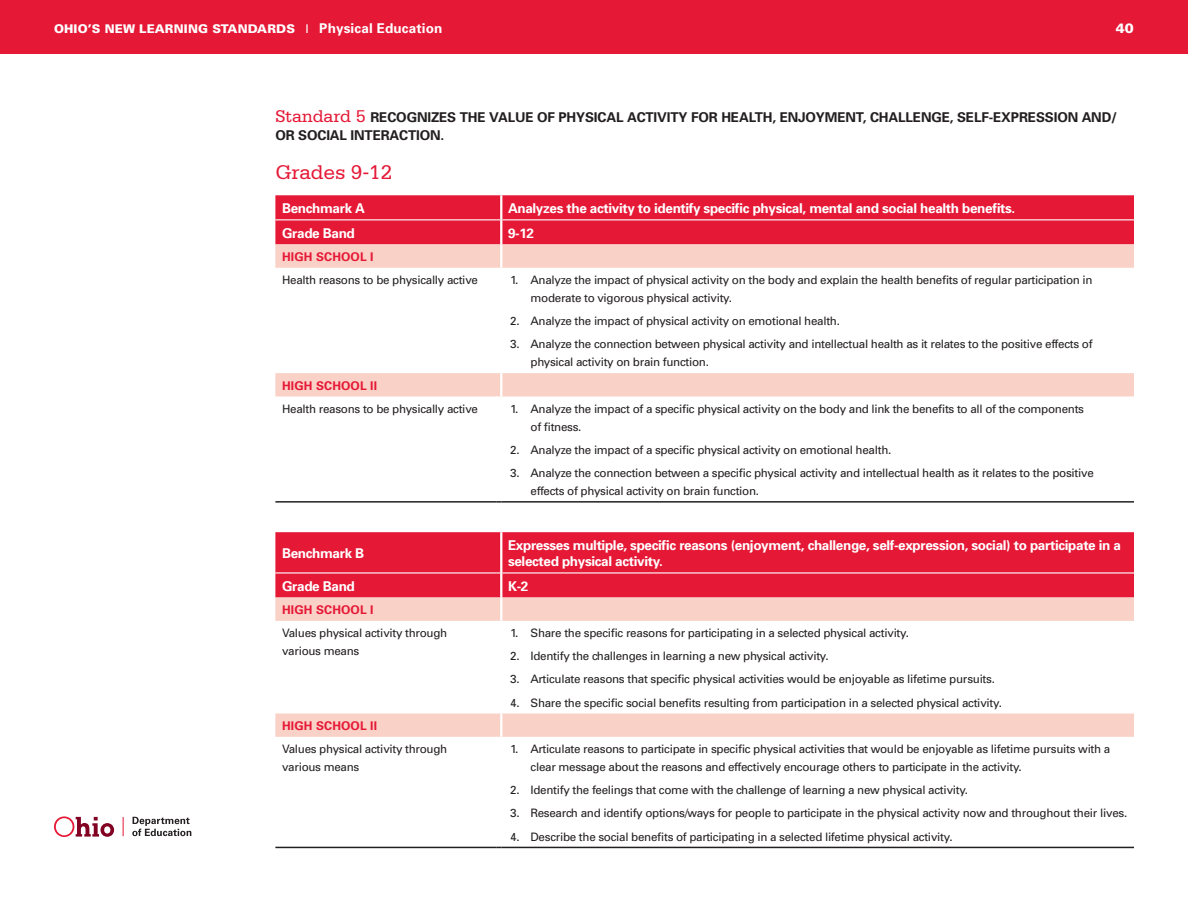
<style>
.page{position:relative;width:1188px;height:918px;background:#fff}
.page>*{position:absolute;margin:0;border:0;box-sizing:border-box;transform-origin:0 0}
.BHD{font:21px "Serifa";letter-spacing:-.01em;color:#e51836}
.BOD_w_space{font:700 13.5px/16.2px "Univers";letter-spacing:-.025em;color:#fff}
.AHD{font:700 13.5px/18px "Univers";letter-spacing:-.01em;color:#231f20}
.t1{font:900 13.5px "Univers LT Std";color:#fff}
.COLUMN_BHD{font:700 12px "Univers";letter-spacing:.01em;color:#e51836}
.t2{font:900 12px "Univers LT Std";letter-spacing:.01em;color:#fff}
.NUMBER{font:11.7px/18px "Univers";letter-spacing:-.025em;color:#231f20}
.s1{font-family:"Univers";font-weight:400}
.s2{font-family:"Univers";font-weight:700;font-size:13.5px}
.s3{font-family:"Serifa";font-weight:400;font-size:18px;color:#e51836}
</style>
<div class="page">
<div style="left:0;top:0;width:1188px;height:54px;background:#e51836"></div>
<svg style="left:54px;top:816px;width:60px;height:21px"></svg>
<svg style="left:123px;top:817px;width:1px;height:19px"></svg>
<svg style="left:132px;top:817px;width:59px;height:19px"></svg>
<svg style="left:275px;top:244px;width:859px;height:152px"></svg>
<hr style="left:496px;top:268px;width:2px;height:105px;background:#fff">
<div style="left:275px;top:195px;width:859px;height:49px;background:#e51836"></div>
<hr style="left:502px;top:219px;width:632px;height:1px;background:#fff">
<hr style="left:500px;top:195px;width:2px;height:25px;background:#fff">
<hr style="left:500px;top:220px;width:2px;height:24px;background:#fff">
<hr style="left:500px;top:244px;width:2px;height:24px;background:#fff">
<hr style="left:500px;top:373px;width:2px;height:23px;background:#fff">
<hr style="left:275px;top:501px;width:222px;height:2px;background:#231f20">
<hr style="left:501px;top:501px;width:633px;height:2px;background:#231f20">
<div style="left:275px;top:532px;width:859px;height:66px;background:#e51836"></div>
<svg style="left:275px;top:598px;width:859px;height:139px"></svg>
<hr style="left:496px;top:621px;width:2px;height:92px;background:#fff">
<hr style="left:275px;top:572px;width:222px;height:2px;background:#fff">
<hr style="left:502px;top:572px;width:632px;height:2px;background:#fff">
<hr style="left:500px;top:532px;width:2px;height:41px;background:#fff">
<hr style="left:500px;top:573px;width:2px;height:25px;background:#fff">
<hr style="left:500px;top:598px;width:2px;height:23px;background:#fff">
<hr style="left:500px;top:713px;width:2px;height:24px;background:#fff">
<hr style="left:275px;top:847px;width:222px;height:1px;background:#231f20">
<hr style="left:501px;top:847px;width:633px;height:1px;background:#231f20">
<p class="t2" style="left:54px;top:21px;width:390px">OHIO’S NEW LEARNING STANDARDS <span class="s1">I</span> <span class="s2">Physical Education</span></p>
<p class="t1" style="left:1116px;top:20px;width:20px">40</p>
<p class="AHD" style="left:275px;top:108px;width:843px"><span class="s3">Standard 5</span> RECOGNIZES THE VALUE OF PHYSICAL ACTIVITY FOR HEALTH, ENJOYMENT, CHALLENGE, SELF-EXPRESSION AND/<br>OR SOCIAL INTERACTION.</p>
<p class="BHD" style="left:275px;top:160px;width:118px">Grades 9-12</p>
<p class="BOD_w_space" style="left:282px;top:200px;width:84px">Benchmark A</p>
<p class="BOD_w_space" style="left:508px;top:200px;width:509px">Analyzes the activity to identify specific physical, mental and social health benefits.</p>
<p class="BOD_w_space" style="left:282px;top:224px;width:74px">Grade Band</p>
<p class="BOD_w_space" style="left:508px;top:224px;width:28px">9-12</p>
<p class="COLUMN_BHD" style="left:282px;top:249px;width:93px">HIGH SCHOOL I</p>
<p class="NUMBER" style="left:282px;top:271px;width:197px">Health reasons to be physically active</p>
<p class="NUMBER" style="left:531px;top:271px;width:564px;text-indent:-20px">1. Analyze the impact of physical activity on the body and explain the health benefits of regular participation in moderate to vigorous physical activity.</p>
<p class="NUMBER" style="left:510px;top:312px;width:331px">2. Analyze the impact of physical activity on emotional health.</p>
<p class="NUMBER" style="left:531px;top:335px;width:564px;text-indent:-20px">3. Analyze the connection between physical activity and intellectual health as it relates to the positive effects of physical activity on brain function.</p>
<p class="COLUMN_BHD" style="left:282px;top:378px;width:96px">HIGH SCHOOL II</p>
<p class="NUMBER" style="left:282px;top:399px;width:197px">Health reasons to be physically active</p>
<p class="NUMBER" style="left:531px;top:399px;width:555px;text-indent:-20px">1. Analyze the impact of a specific physical activity on the body and link the benefits to all of the components of fitness.</p>
<p class="NUMBER" style="left:510px;top:441px;width:383px">2. Analyze the impact of a specific physical activity on emotional health.</p>
<p class="NUMBER" style="left:531px;top:464px;width:565px;text-indent:-20px">3. Analyze the connection between a specific physical activity and intellectual health as it relates to the positive effects of physical activity on brain function.</p>
<p class="BOD_w_space" style="left:282px;top:545px;width:84px">Benchmark B</p>
<p class="BOD_w_space" style="left:508px;top:537px;width:615px">Expresses multiple, specific reasons (enjoyment, challenge, self-expression, social) to participate in a selected physical activity.</p>
<p class="BOD_w_space" style="left:282px;top:577px;width:74px">Grade Band</p>
<p class="BOD_w_space" style="left:508px;top:577px;width:22px">K-2</p>
<p class="COLUMN_BHD" style="left:282px;top:602px;width:93px">HIGH SCHOOL I</p>
<p class="NUMBER" style="left:282px;top:624px;width:167px">Values physical activity through various means</p>
<p class="NUMBER" style="left:510px;top:624px;width:400px">1. Share the specific reasons for participating in a selected physical activity.</p>
<p class="NUMBER" style="left:510px;top:647px;width:320px">2. Identify the challenges in learning a new physical activity.</p>
<p class="NUMBER" style="left:510px;top:670px;width:486px">3. Articulate reasons that specific physical activities would be enjoyable as lifetime pursuits.</p>
<p class="NUMBER" style="left:510px;top:693px;width:493px">4. Share the specific social benefits resulting from participation in a selected physical activity.</p>
<p class="COLUMN_BHD" style="left:282px;top:718px;width:96px">HIGH SCHOOL II</p>
<p class="NUMBER" style="left:282px;top:740px;width:167px">Values physical activity through various means</p>
<p class="NUMBER" style="left:531px;top:740px;width:581px;text-indent:-20px">1. Articulate reasons to participate in specific physical activities that would be enjoyable as lifetime pursuits with a clear message about the reasons and effectively encourage others to participate in the activity.</p>
<p class="NUMBER" style="left:510px;top:781px;width:459px">2. Identify the feelings that come with the challenge of learning a new physical activity.</p>
<p class="NUMBER" style="left:510px;top:804px;width:618px">3. Research and identify options/ways for people to participate in the physical activity now and throughout their lives.</p>
<p class="NUMBER" style="left:510px;top:827px;width:444px">4. Describe the social benefits of participating in a selected lifetime physical activity.</p>
</div>
